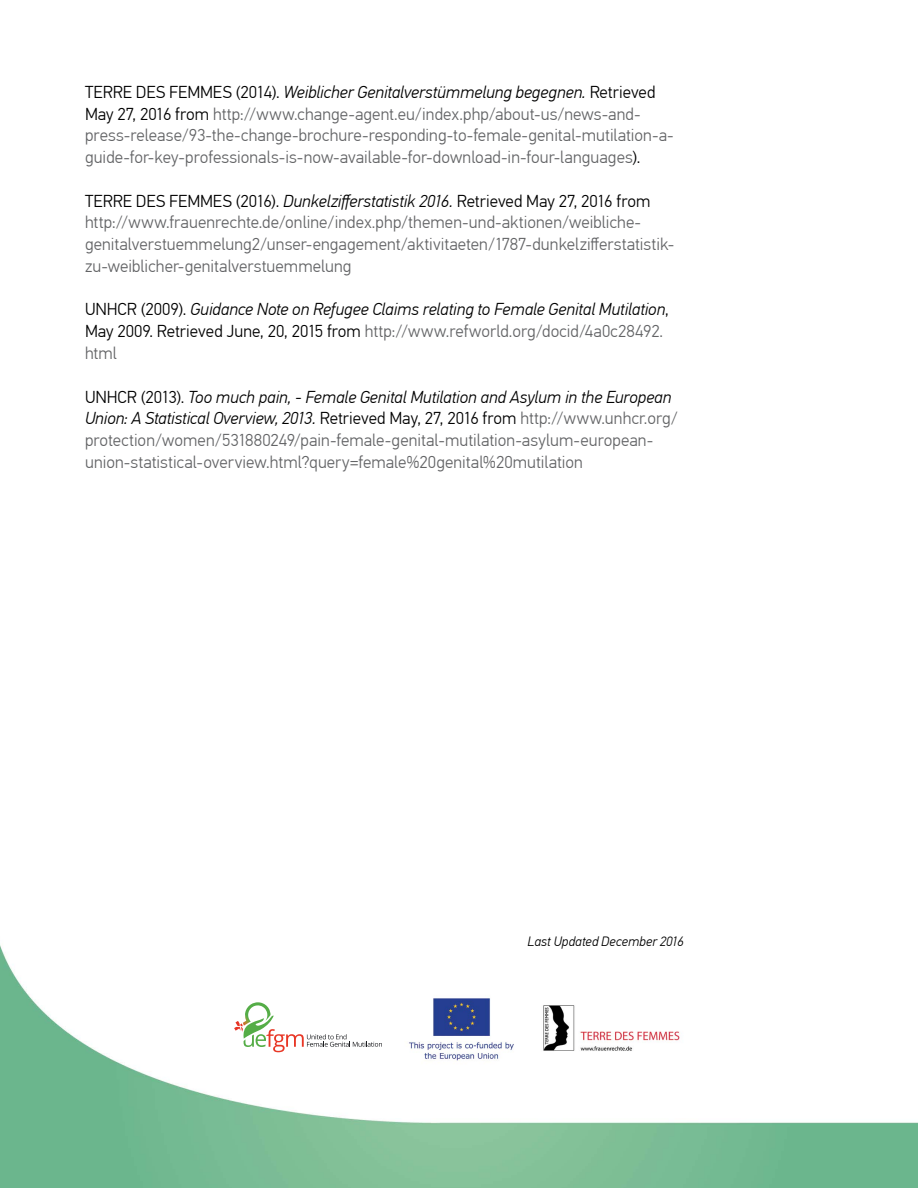
<style>
.page{position:relative;width:918px;height:1188px;background:#fff}
.page>*{position:absolute;margin:0;border:0;box-sizing:border-box;transform-origin:0 0}
.t1{font:300 17.25px/21.8px "PF Din Text Pro";letter-spacing:.005em;color:#636466}
.t2{font:italic 300 17.25px/21.8px "PF Din Text Pro";letter-spacing:-.005em;color:#000}
.t3{font:italic 300 13.5px "PF Din Text Pro";letter-spacing:.01em;color:#000}
.s1{color:#000}
.s2{font-style:italic;color:#000}
.s3{font-style:normal}
.s4{font-style:normal;color:#636466}
</style>
<div class="page">
<img style="left:0;top:945px;width:918px;height:243px">
<img style="left:404px;top:991px;width:114px;height:73px">
<svg style="left:234px;top:1002px;width:148px;height:50px"></svg>
<img style="left:539px;top:1002px;width:144px;height:51px">
<p class="t1" style="left:85px;top:81px;width:590px"><span class="s1">TERRE DES FEMMES (2014).</span> <span class="s2">Weiblicher Genitalverstümmelung begegnen.</span> <span class="s1">Retrieved May 27, 2016 from</span> http://www.change-agent.eu/index.php/about-us/news-and&shy;press-release/93-the-change-brochure-responding-to-female-genital-mutilation-a&shy;guide-for-key-professionals-is-now-available-for-download-in-four-languages<span class="s1">).</span></p>
<p class="t1" style="left:85px;top:190px;width:591px"><span class="s1">TERRE DES FEMMES (2016).</span> <span class="s2">Dunkelzifferstatistik 2016.</span> <span class="s1">Retrieved May 27, 2016 from </span>http://www.frauenrechte.de/online/index.php/themen-und-aktionen/weibliche&shy;genitalverstuemmelung2/unser-engagement/aktivitaeten/1787-dunkelzifferstatistik&shy;zu-weiblicher-genitalverstuemmelung</p>
<p class="t2" style="left:85px;top:299px;width:585px"><span class="s3">UNHCR (2009).</span> Guidance Note on Refugee Claims relating to Female Genital Mutilation<span class="s3">,<br>May 2009. Retrieved June, 20, 2015 from</span> <span class="s4">http://www.refworld.org/docid/4a0c28492. html</span></p>
<p class="t1" style="left:85px;top:386px;width:595px"><span class="s1">UNHCR (2013).</span> <span class="s2">Too much pain, - Female Genital Mutilation and Asylum in the European Union: A Statistical Overview, 2013.</span> <span class="s1">Retrieved May, 27, 2016 from</span> http://www.unhcr.org/ protection/women/531880249/pain-female-genital-mutilation-asylum-european&shy;union-statistical-overview.html?query=female%20genital%20mutilation</p>
<p class="t3" style="left:528px;top:934px;width:158px">Last Updated December 2016</p>
</div>
